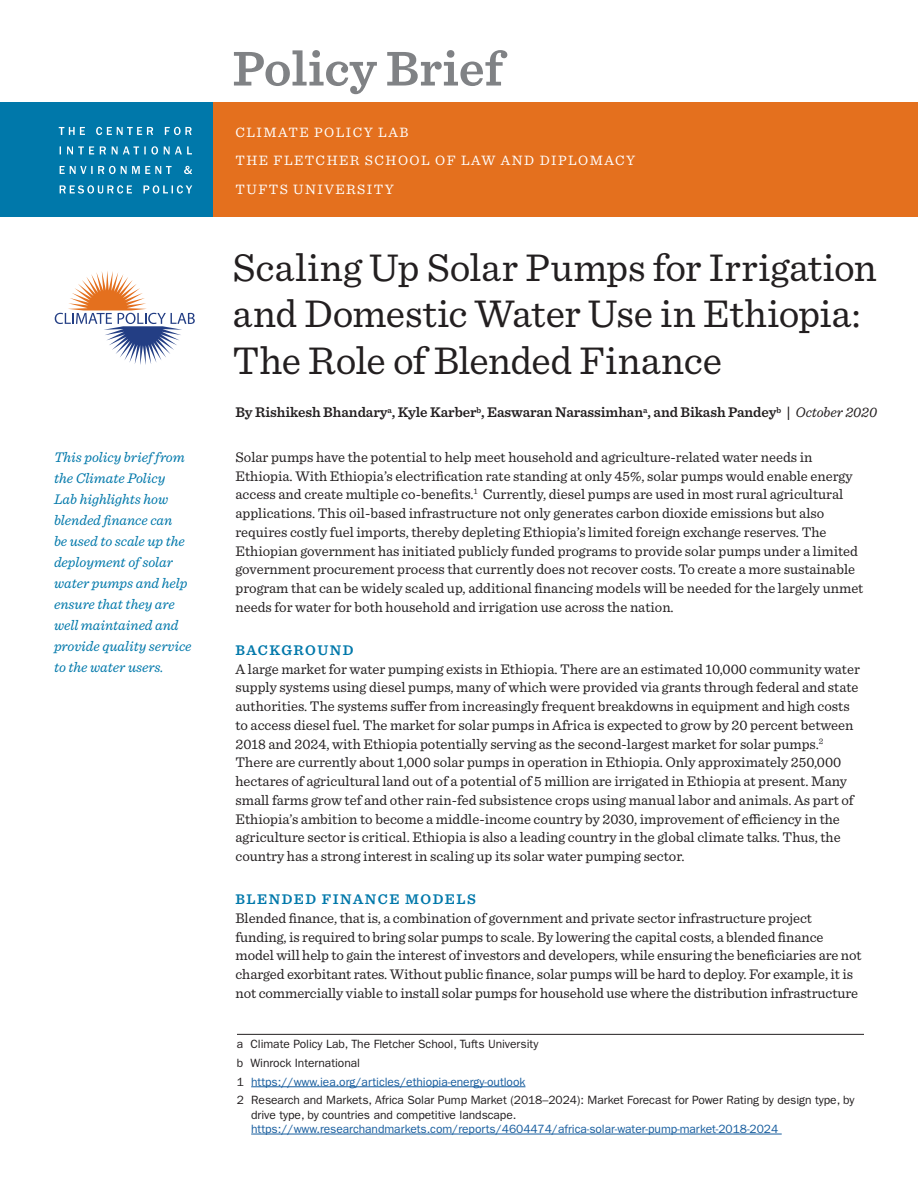
<style>
.page{position:relative;width:918px;height:1188px;background:#fff}
.page>*{position:absolute;margin:0;border:0;box-sizing:border-box;transform-origin:0 0}
.tertiary_hed{font:600 51px "Sentinel";color:#808285}
.headline{font:40.5px/46.5px "Sentinel";letter-spacing:-.005em;color:#231f20}
.Body_text{font:14.7px/18.8px "Sentinel";color:#231f20}
.Body_text-2{font:italic 14.7px/21px "Sentinel";color:#0078aa}
.Body_text-3{font:600 14.7px "Sentinel";letter-spacing:-.005em;color:#231f20}
.tertiary_hed-2{font:600 14.7px "Sentinel";letter-spacing:.1em;color:#0078aa}
.t1{font:14.25px "Sentinel";letter-spacing:.1em;color:#fff}
.footnote{font:12px/14.2px "Franklin Gothic";letter-spacing:-.005em;color:#231f20}
.footnote-2{font:12px "Franklin Gothic";letter-spacing:-.005em;color:#175d9e}
.s1{font-weight:400;font-style:italic}
.s2{color:#231f20}
.s3{color:#175d9e}
</style>
<div class="page">
<div style="left:213px;top:102px;width:705px;height:115px;background:#e4701e"></div>
<div style="left:0;top:102px;width:213px;height:115px;background:#0078aa"></div>
<svg style="left:60px;top:185px;width:132px;height:9px"></svg>
<svg style="left:60px;top:166px;width:132px;height:8px"></svg>
<svg style="left:60px;top:146px;width:132px;height:9px"></svg>
<svg style="left:59px;top:127px;width:133px;height:8px"></svg>
<svg style="left:55px;top:271px;width:140px;height:94px"></svg>
<hr style="left:237px;top:1034px;width:627px;height:1px;background:#231f20">
<hr style="left:251px;top:1086px;width:274px;height:1px;background:#175d9e">
<hr style="left:251px;top:1134px;width:531px;height:1px;background:#175d9e">
<p class="Body_text-2" style="left:54px;top:446px;width:139px">This policy brief from the Climate Policy<br>Lab highlights how blended finance can<br>be used to scale up the deployment of solar water pumps and help ensure that they are well maintained and provide quality service to the water users.</p>
<p class="tertiary_hed" style="left:232px;top:29px;width:272px">Policy Brief</p>
<p class="t1" style="left:235px;top:121px;width:174px">CLIMATE POLICY LAB</p>
<p class="t1" style="left:235px;top:150px;width:401px">THE FLETCHER SCHOOL OF LAW AND DIPLOMACY</p>
<p class="t1" style="left:235px;top:178px;width:160px">TUFTS UNIVERSITY</p>
<p class="headline" style="left:232px;top:242px;width:646px">Scaling Up Solar Pumps for Irrigation and Domestic Water Use in Ethiopia:<br>The Role of Blended Finance</p>
<p class="Body_text-3" style="left:235px;top:401px;width:643px">By Rishikesh Bhandary<sup>a</sup>, Kyle Karber<sup>b</sup>, Easwaran Narassimhan<sup>a</sup>, and Bikash Pandey<sup>b</sup> | <span class="s1">October 2020</span></p>
<p class="Body_text" style="left:235px;top:447px;width:629px">Solar pumps have the potential to help meet household and agriculture-related water needs in Ethiopia. With Ethiopia’s electrification rate standing at only 45%, solar pumps would enable energy access and create multiple co-benefits.<sup>1</sup> Currently, diesel pumps are used in most rural agricultural applications. This oil-based infrastructure not only generates carbon dioxide emissions but also requires costly fuel imports, thereby depleting Ethiopia’s limited foreign exchange reserves. The Ethiopian government has initiated publicly funded programs to provide solar pumps under a limited government procurement process that currently does not recover costs. To create a more sustainable program that can be widely scaled up, additional financing models will be needed for the largely unmet needs for water for both household and irrigation use across the nation.</p>
<p class="tertiary_hed-2" style="left:235px;top:639px;width:120px">BACKGROUND</p>
<p class="Body_text" style="left:235px;top:658px;width:626px">A large market for water pumping exists in Ethiopia. There are an estimated 10,000 community water supply systems using diesel pumps, many of which were provided via grants through federal and state authorities. The systems suffer from increasingly frequent breakdowns in equipment and high costs to access diesel fuel. The market for solar pumps in Africa is expected to grow by 20 percent between 2018 and 2024, with Ethiopia potentially serving as the second-largest market for solar pumps.<sup>2<br></sup>There are currently about 1,000 solar pumps in operation in Ethiopia. Only approximately 250,000 hectares of agricultural land out of a potential of 5 million are irrigated in Ethiopia at present. Many small farms grow tef and other rain-fed subsistence crops using manual labor and animals. As part of Ethiopia’s ambition to become a middle-income country by 2030, improvement of efficiency in the agriculture sector is critical. Ethiopia is also a leading country in the global climate talks. Thus, the country has a strong interest in scaling up its solar water pumping sector.</p>
<p class="tertiary_hed-2" style="left:235px;top:888px;width:242px">BLENDED FINANCE MODELS</p>
<p class="Body_text" style="left:235px;top:908px;width:628px">Blended finance, that is, a combination of government and private sector infrastructure project funding, is required to bring solar pumps to scale. By lowering the capital costs, a blended finance model will help to gain the interest of investors and developers, while ensuring the beneficiaries are not charged exorbitant rates. Without public finance, solar pumps will be hard to deploy. For example, it is not commercially viable to install solar pumps for household use where the distribution infrastructure</p>
<p class="footnote" style="left:237px;top:1037px;width:303px">a Climate Policy Lab, The Fletcher School, Tufts University</p>
<p class="footnote" style="left:237px;top:1056px;width:125px">b Winrock International</p>
<p class="footnote-2" style="left:237px;top:1075px;width:290px"><span class="s2">1</span> https://www.iea.org/articles/ethiopia-energy-outlook</p>
<p class="footnote" style="left:251px;top:1093px;width:605px;text-indent:-14px">2 Research and Markets, Africa Solar Pump Market (2018–2024): Market Forecast for Power Rating by design type, by drive type, by countries and competitive landscape. <span class="s3">https://www.researchandmarkets.com/reports/4604474/africa-solar-water-pump-market-2018-2024</span></p>
</div>
